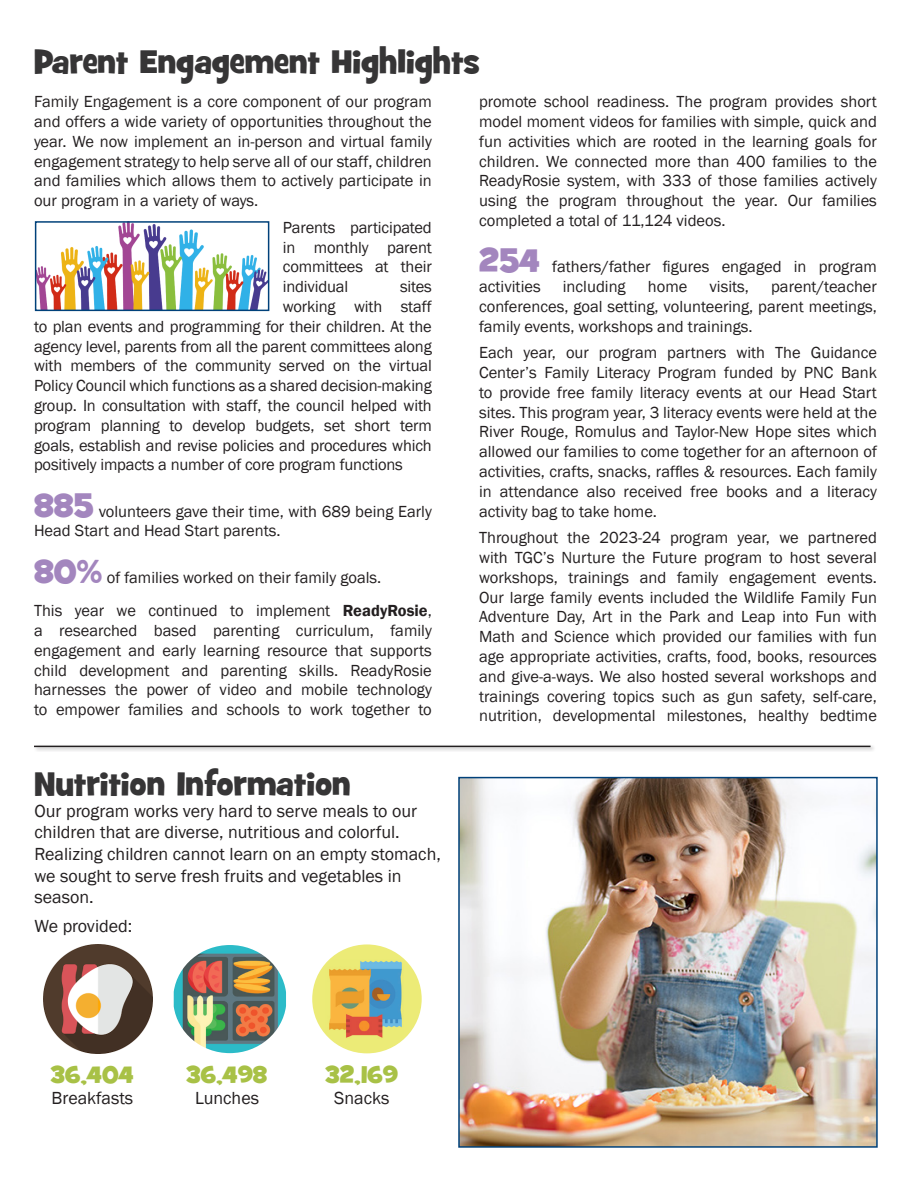
<style>
.page{position:relative;width:918px;height:1188px;background:#fff}
.page>*{position:absolute;margin:0;border:0;box-sizing:border-box;transform-origin:0 0}
.t1{font:33px "Grilled Cheese BTN";color:#363536}
.t2{font:24px "Grilled Cheese BTN";color:#a8c146}
.t3{font:18px/21.6px "Franklin Gothic";color:#231f20}
.t4{font:16.5px/19.8px "Franklin Gothic";letter-spacing:-.01em;color:#231f20;text-align:justify}
.s1{font-family:"Grilled Cheese BTN";font-size:33px;color:#a386be}
.s2{font-weight:600}
</style>
<div class="page">
<img style="left:38px;top:224px;width:228px;height:84px">
<div style="left:35px;top:221px;width:234px;height:90px;border:2px solid #00417a"></div>
<img style="left:43px;top:944px;width:109px;height:110px">
<div style="left:33px;top:745px;width:843px;height:8px;background:#231f20;opacity:.4"></div>
<hr style="left:34px;top:746px;width:837px;height:1px;background:#231f20">
<img style="left:174px;top:945px;width:112px;height:108px">
<div style="left:312px;top:944px;width:110px;height:109px;background:#eceb77;border-radius:50%"></div>
<img style="left:325px;top:960px;width:77px;height:79px">
<img style="left:461px;top:780px;width:414px;height:365px">
<div style="left:458px;top:777px;width:420px;height:371px;border:2px solid #00417a"></div>
<p class="t1" style="left:34px;top:40px;width:447px">Parent Engagement Highlights</p>
<p class="t4" style="left:34px;top:92px;width:399px">Family Engagement is a core component of our program and offers a wide variety of opportunities throughout the year. We now implement an in-person and virtual family engagement strategy to help serve all of our staff, children and families which allows them to actively participate in our program in a variety of ways.</p>
<p class="t4" style="left:283px;top:218px;width:151px">Parents participated in monthly parent committees at their individual</p>
<p class="t4" style="left:400px;top:277px;width:33px">sites</p>
<p class="t4" style="left:283px;top:297px;width:150px">working with staff</p>
<p class="t4" style="left:34px;top:317px;width:399px">to plan events and programming for their children. At the</p>
<p class="t4" style="left:34px;top:337px;width:399px">agency level, parents from all the parent committees along</p>
<p class="t4" style="left:34px;top:356px;width:399px">with members of the community served on the virtual</p>
<p class="t4" style="left:34px;top:376px;width:399px">Policy Council which functions as a shared decision-making</p>
<p class="t4" style="left:34px;top:396px;width:399px">group. In consultation with staff, the council helped with</p>
<p class="t4" style="left:34px;top:416px;width:399px">program planning to develop budgets, set short term</p>
<p class="t4" style="left:34px;top:436px;width:399px">goals, establish and revise policies and procedures which</p>
<p class="t4" style="left:34px;top:455px;width:370px">positively impacts a number of core program functions</p>
<p class="t4" style="left:34px;top:502px;width:399px"><span class="s1">885</span> volunteers gave their time, with 689 being Early<br>Head Start and Head Start parents.</p>
<p class="t4" style="left:34px;top:568px;width:349px"><span class="s1">80%</span> of families worked on their family goals.</p>
<p class="t4" style="left:34px;top:601px;width:399px">This year we continued to implement <span class="s2">ReadyRosie</span>, a researched based parenting curriculum, family engagement and early learning resource that supports child development and parenting skills. ReadyRosie harnesses the power of video and mobile technology to empower families and schools to work together to</p>
<p class="t1" style="left:35px;top:763px;width:318px">Nutrition Information</p>
<p class="t3" style="left:35px;top:800px;width:408px">Our program works very hard to serve meals to our children that are diverse, nutritious and colorful.<br>Realizing children cannot learn on an empty stomach, we sought to serve fresh fruits and vegetables in season.</p>
<p class="t3" style="left:35px;top:915px;width:99px">We provided:</p>
<p class="t4" style="left:479px;top:92px;width:399px">promote school readiness. The program provides short model moment videos for families with simple, quick and fun activities which are rooted in the learning goals for children. We connected more than 400 families to the ReadyRosie system, with 333 of those families actively using the program throughout the year. Our families completed a total of 11,124 videos.</p>
<p class="t4" style="left:479px;top:257px;width:399px"><span class="s1">254</span> fathers/father figures engaged in program activities</p>
<p class="t4" style="left:479px;top:277px;width:399px;text-indent:292px">parent/teacher conferences, goal setting, volunteering, parent meetings, family events, workshops and trainings.</p>
<p class="t4" style="left:479px;top:343px;width:399px">Each year, our program partners with The Guidance Center’s Family Literacy Program funded by PNC Bank to provide free family literacy events at our Head Start sites. This program year, 3 literacy events were held at the River Rouge, Romulus and Taylor-New Hope sites which allowed our families to come together for an afternoon of activities, crafts, snacks, raffles &amp; resources. Each family in attendance also received free books and a literacy activity bag to take home.</p>
<p class="t4" style="left:479px;top:528px;width:399px">Throughout the 2023-24 program year, we partnered with TGC’s Nurture the Future program to host several workshops, trainings and family engagement events.<br>Our large family events included the Wildlife Family Fun Adventure Day, Art in the Park and Leap into Fun with Math and Science which provided our families with fun age appropriate activities, crafts, food, books, resources and give-a-ways. We also hosted several workshops and trainings covering topics such as gun safety, self-care, nutrition, developmental milestones, healthy bedtime</p>
<p class="t4" style="left:563px;top:277px;width:64px">including</p>
<p class="t4" style="left:648px;top:277px;width:41px">home</p>
<p class="t4" style="left:709px;top:277px;width:41px">visits,</p>
<p class="t2" style="left:51px;top:1059px;width:84px">36,404</p>
<p class="t3" style="left:52px;top:1088px;width:83px">Breakfasts</p>
<p class="t2" style="left:187px;top:1059px;width:82px">36,498</p>
<p class="t3" style="left:195px;top:1088px;width:65px">Lunches</p>
<p class="t2" style="left:326px;top:1059px;width:74px">32,169</p>
<p class="t3" style="left:334px;top:1088px;width:57px">Snacks</p>
</div>
